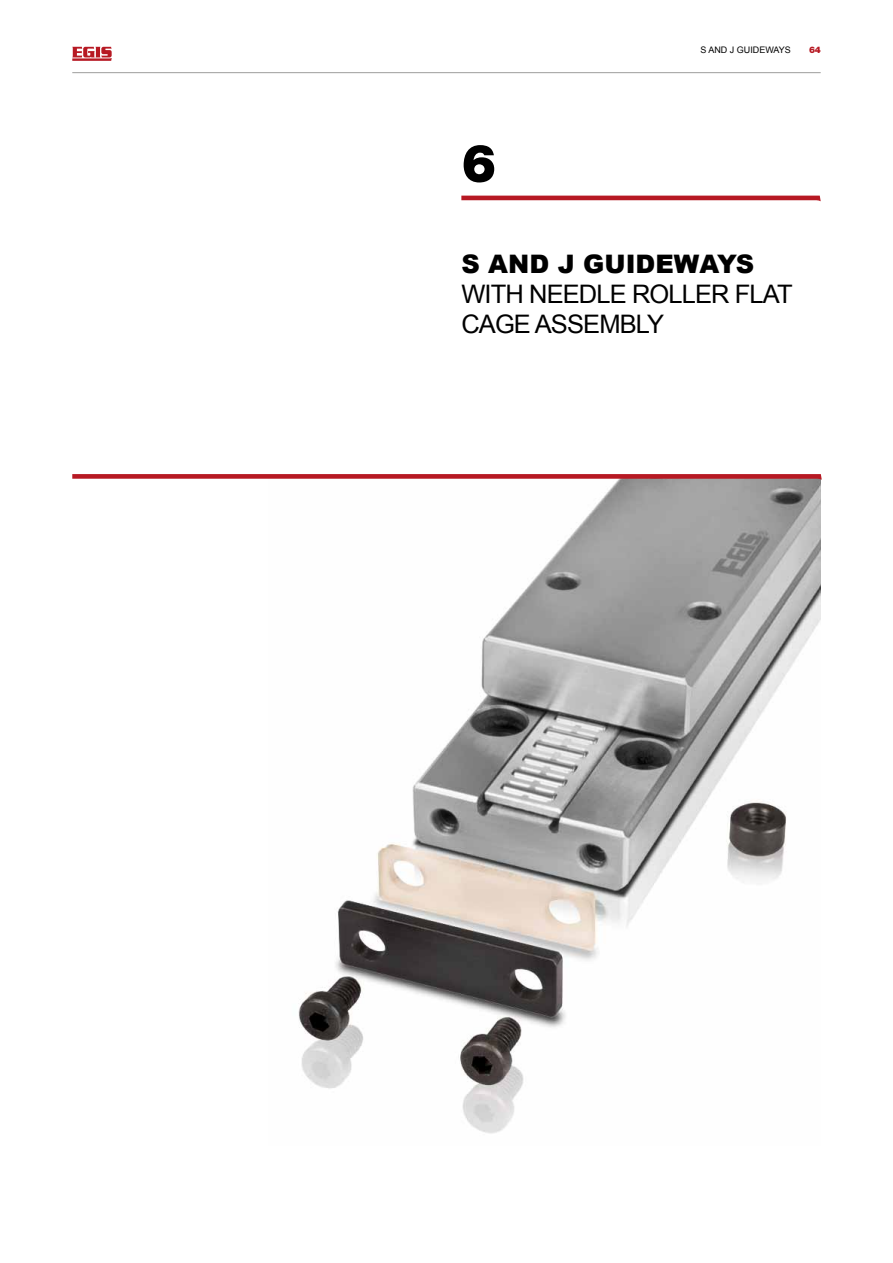
<style>
.page{position:relative;width:893px;height:1263px;background:#fff}
.page>*{position:absolute;margin:0;border:0;box-sizing:border-box;transform-origin:0 0}
.t1{font:900 52.5px "Helvetica Neue LT Std";color:#000}
.t2{font:25.5px/30px "Arial";letter-spacing:-.035em;color:#000}
.t3{font:900 25.5px "Arial";color:#000}
.t4{font:9px "Arial";color:#000}
.t5{font:900 9px "Helvetica Neue LT Std";color:#b71923}
</style>
<div class="page">
<img style="left:298px;top:480px;width:523px;height:654px">
<svg style="left:461px;top:196px;width:360px;height:5px;background:#c13b44"></svg>
<svg style="left:72px;top:474px;width:750px;height:6px;background:#c1474e"></svg>
<svg style="left:72px;top:47px;width:40px;height:14px"></svg>
<hr style="left:72px;top:72px;width:749px;height:1px;background:#9d9d9c">
<p class="t4" style="left:700px;top:45px;width:92px">S AND J GUIDEWAYS</p>
<p class="t5" style="left:809px;top:45px;width:13px">64</p>
<h1 class="t1" style="left:461px;top:132px;width:37px">6</h1>
<p class="t3" style="left:461px;top:250px;width:294px">S AND J GUIDEWAYS</p>
<p class="t2" style="left:461px;top:279px;width:333px">WITH NEEDLE ROLLER FLAT<br>CAGE ASSEMBLY</p>
</div>
